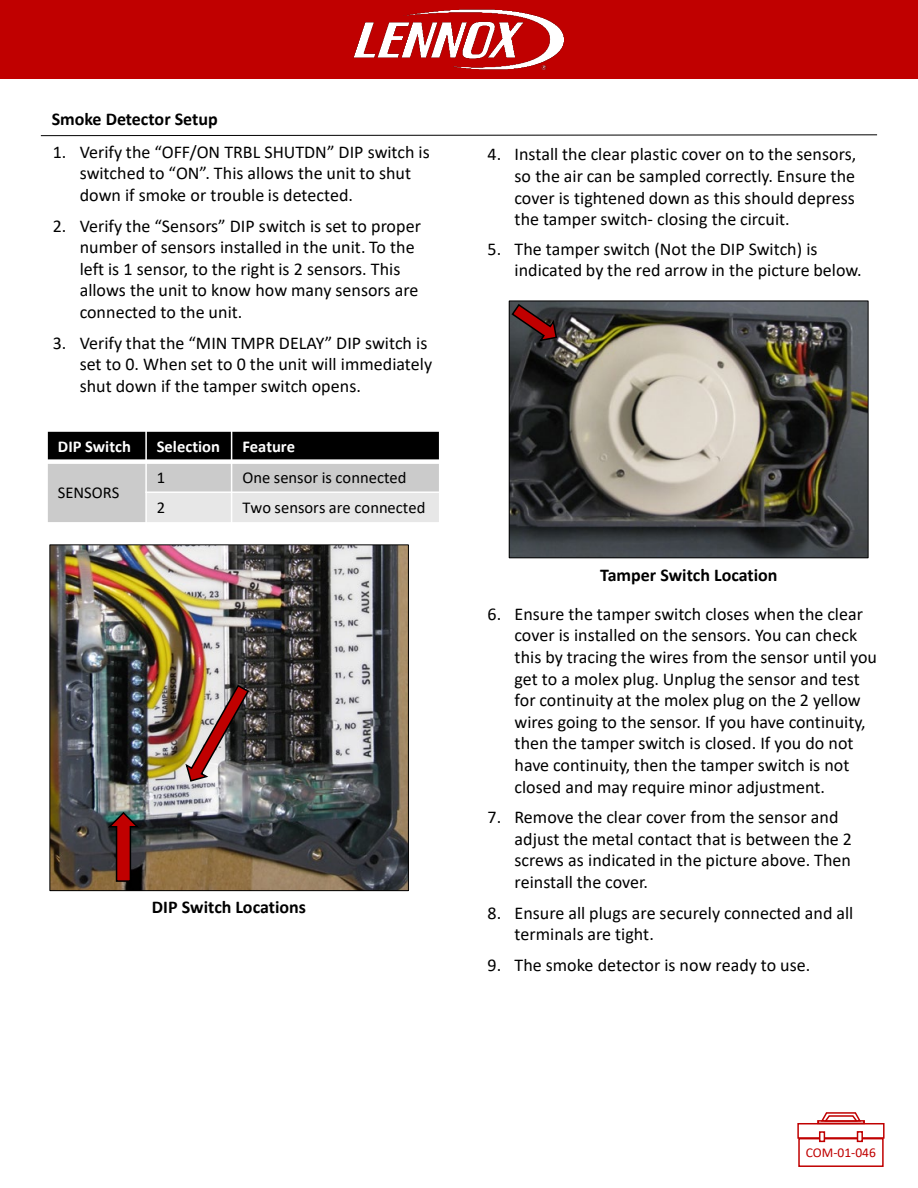
<style>
.page{position:relative;width:918px;height:1188px;background:#fff}
.page>*{position:absolute;margin:0;border:0;box-sizing:border-box;transform-origin:0 0}
.t1{font:18px/21.6px "Calibri";color:#000}
.t2{font:700 18px "Calibri";color:#000}
.t3{font:16.5px "Calibri";color:#000}
.t4{font:700 16.5px "Calibri";color:#fff}
.t5{font:13.5px "Calibri";color:#c00000}
</style>
<div class="page">
<div style="left:798px;top:1138px;width:86px;height:29px;background:#fff;border:2px solid #c00000"></div>
<div style="left:797px;top:1123px;width:88px;height:16px;background:#fff;border:2px solid #c00000"></div>
<svg style="left:819px;top:1131px;width:6px;height:11px"></svg>
<svg style="left:857px;top:1131px;width:6px;height:11px"></svg>
<svg style="left:817px;top:1120px;width:48px;height:4px"></svg>
<svg style="left:820px;top:1112px;width:42px;height:11px"></svg>
<div style="left:0;top:0;width:918px;height:78px;background:#c00000"></div>
<img style="left:353px;top:9px;width:211px;height:61px">
<img style="left:511px;top:303px;width:355px;height:253px">
<div style="left:509px;top:301px;width:359px;height:257px;border:1px solid #000"></div>
<svg style="left:40px;top:134px;width:838px;height:2px;background:#818181"></svg>
<img style="left:52px;top:547px;width:355px;height:342px">
<div style="left:50px;top:545px;width:359px;height:346px;border:1px solid #000"></div>
<img style="left:184px;top:684px;width:66px;height:99px">
<svg style="left:106px;top:811px;width:35px;height:72px;background:#5f2725"></svg>
<svg style="left:510px;top:303px;width:48px;height:39px;background:#572b2d"></svg>
<div style="left:47px;top:431px;width:99px;height:31px;background:#000"></div>
<div style="left:146px;top:431px;width:86px;height:31px;background:#000"></div>
<div style="left:232px;top:431px;width:208px;height:31px;background:#000"></div>
<div style="left:47px;top:462px;width:99px;height:61px;background:#cbcbcb"></div>
<div style="left:146px;top:462px;width:86px;height:30px;background:#cbcbcb"></div>
<div style="left:232px;top:462px;width:208px;height:30px;background:#cbcbcb"></div>
<div style="left:146px;top:492px;width:86px;height:31px;background:#e7e7e7"></div>
<div style="left:232px;top:492px;width:208px;height:31px;background:#e7e7e7"></div>
<hr style="left:145px;top:430px;width:2px;height:94px;background:#fff">
<hr style="left:231px;top:430px;width:1px;height:94px;background:#fff">
<div style="left:46px;top:459px;width:394px;height:5px;background:#fff"></div>
<hr style="left:145px;top:491px;width:295px;height:2px;background:#fff">
<hr style="left:46px;top:430px;width:2px;height:94px;background:#fff">
<hr style="left:439px;top:430px;width:1px;height:94px;background:#fff">
<hr style="left:46px;top:430px;width:394px;height:2px;background:#fff">
<hr style="left:46px;top:522px;width:394px;height:2px;background:#fff">
<p class="t2" style="left:52px;top:106px;width:168px">Smoke Detector Setup</p>
<p class="t1" style="left:80px;top:141px;width:352px;text-indent:-27px">1. Verify the “OFF/ON TRBL SHUTDN” DIP switch is switched to “ON”. This allows the unit to shut down if smoke or trouble is detected.</p>
<p class="t1" style="left:80px;top:214px;width:343px;text-indent:-27px">2. Verify the “Sensors” DIP switch is set to proper number of sensors installed in the unit. To the left is 1 sensor, to the right is 2 sensors. This allows the unit to know how many sensors are connected to the unit.</p>
<p class="t1" style="left:80px;top:331px;width:354px;text-indent:-27px">3. Verify that the “MIN TMPR DELAY” DIP switch is set to 0. When set to 0 the unit will immediately shut down if the tamper switch opens.</p>
<p class="t4" style="left:58px;top:435px;width:75px">DIP Switch</p>
<p class="t4" style="left:157px;top:435px;width:65px">Selection</p>
<p class="t4" style="left:242px;top:435px;width:54px">Feature</p>
<p class="t3" style="left:58px;top:481px;width:63px">SENSORS</p>
<p class="t3" style="left:157px;top:466px;width:10px">1</p>
<p class="t3" style="left:242px;top:466px;width:166px">One sensor is connected</p>
<p class="t3" style="left:157px;top:496px;width:10px">2</p>
<p class="t3" style="left:242px;top:496px;width:185px">Two sensors are connected</p>
<p class="t2" style="left:152px;top:895px;width:156px">DIP Switch Locations</p>
<p class="t1" style="left:515px;top:143px;width:343px;text-align:justify;text-indent:-27px">4. Install the clear plastic cover on to the sensors, so the air can be sampled correctly. Ensure the cover is tightened down as this should depress the tamper switch- closing the circuit.</p>
<p class="t1" style="left:515px;top:238px;width:349px;text-indent:-27px">5. The tamper switch (Not the DIP Switch) is indicated by the red arrow in the picture below.</p>
<p class="t2" style="left:600px;top:562px;width:179px">Tamper Switch Location</p>
<p class="t1" style="left:515px;top:602px;width:364px;text-indent:-27px">6. Ensure the tamper switch closes when the clear cover is installed on the sensors. You can check this by tracing the wires from the sensor until you get to a molex plug. Unplug the sensor and test for continuity at the molex plug on the 2 yellow wires going to the sensor. If you have continuity, then the tamper switch is closed. If you do not have continuity, then the tamper switch is not closed and may require minor adjustment.</p>
<p class="t1" style="left:515px;top:806px;width:339px;text-indent:-27px">7. Remove the clear cover from the sensor and adjust the metal contact that is between the 2 screws as indicated in the picture above. Then reinstall the cover.</p>
<p class="t1" style="left:515px;top:901px;width:340px;text-indent:-27px">8. Ensure all plugs are securely connected and all terminals are tight.</p>
<p class="t1" style="left:488px;top:953px;width:324px">9. The smoke detector is now ready to use.</p>
<p class="t5" style="left:806px;top:1143px;width:72px">COM-01-046</p>
</div>
